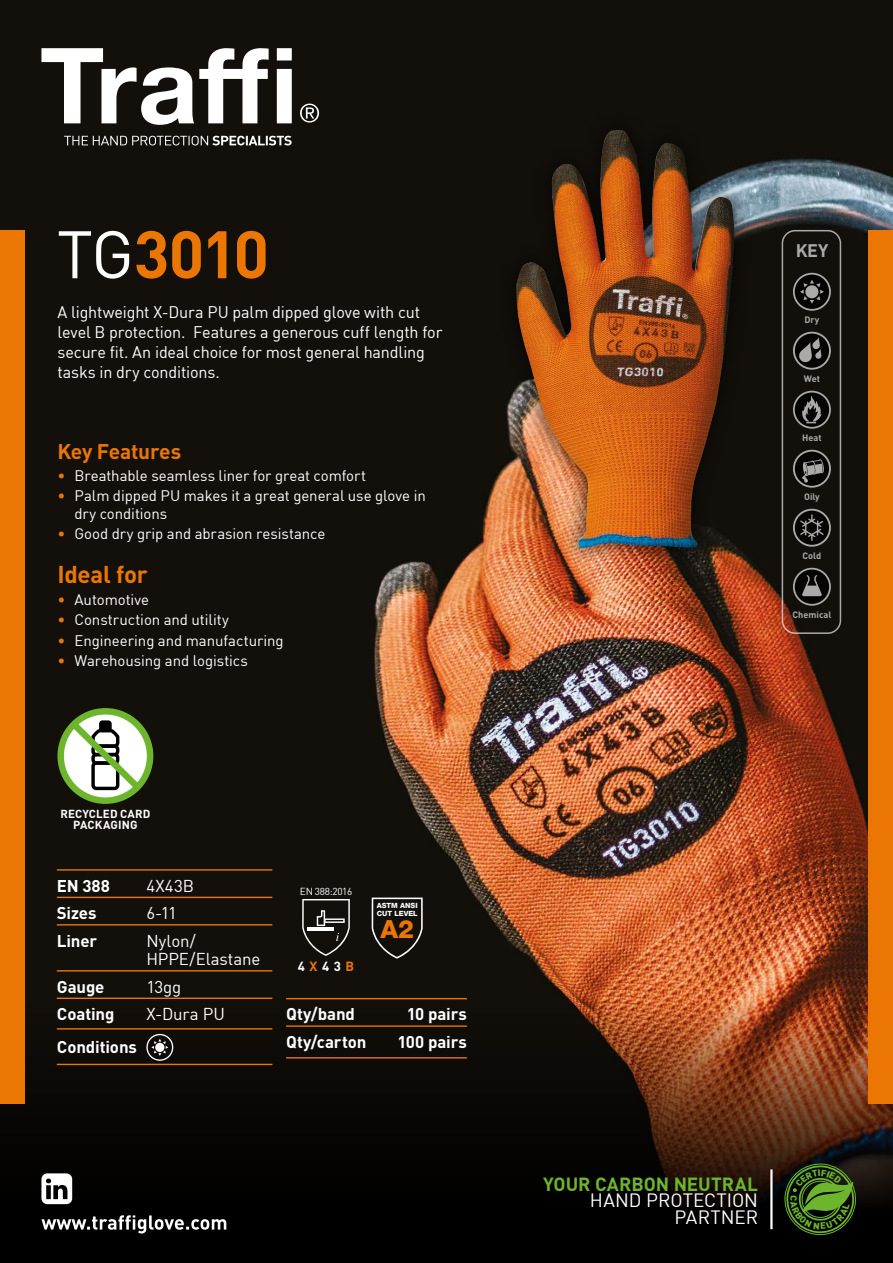
<style>
.page{position:relative;width:893px;height:1263px;background:#fff}
.page>*{position:absolute;margin:0;border:0;box-sizing:border-box;transform-origin:0 0}
.t1{font:700 66px "DIN";color:#eb7604}
.t2{font:800 25.2px "Helvetica Neue LT Std";color:#eb7604}
.t3{font:700 24px "DIN";letter-spacing:-.01em;color:#eb7604}
.t4{font:700 21px "DIN";letter-spacing:-.015em;color:#eb7604}
.t5{font:18.9px/16.6px "DIN";color:#fff;text-align:right}
.t6{font:700 18.9px "DIN";color:#6cb52d}
.t7{font:700 18px "DIN";color:#fff}
.t8{font:700 16.8px "DIN";letter-spacing:-.005em;color:#fff}
.t9{font:16.8px/18.6px "DIN";letter-spacing:-.005em;color:#fff}
.t10{font:16.5px/19.8px "DIN";letter-spacing:-.01em;color:#fff}
.t11{font:15px/18px "DIN";letter-spacing:-.005em;color:#fff}
.t12{font:700 13.2px "DIN";color:#fff}
.t13{font:700 11.55px/11.6px "DIN";letter-spacing:.01em;color:#fff;text-align:center}
.t14{font:10.05px "DIN";letter-spacing:-.03em;color:#fff}
.t15{font:700 9.15px "DIN";color:#fff}
.t16{font:800 7.2px/8.6px "Helvetica Neue LT Std";color:#fff}
.s1{font-weight:400;color:#fff}
.s2{color:#eb7604}
</style>
<div class="page">
<img style="left:0;top:0;width:893px;height:1001px">
<svg style="left:0;top:1001px;width:893px;height:262px;background:#1d1008"></svg>
<svg style="left:41px;top:1215px;width:185px;height:18px"></svg>
<svg style="left:41px;top:1173px;width:31px;height:31px"></svg>
<svg style="left:41px;top:48px;width:251px;height:77px"></svg>
<svg style="left:300px;top:104px;width:19px;height:18px"></svg>
<svg style="left:64px;top:136px;width:228px;height:9px;background:#62605d"></svg>
<hr style="left:770px;top:1169px;width:3px;height:60px;background:#fff">
<div style="left:868px;top:230px;width:25px;height:874px;background:#eb7604"></div>
<div style="left:0;top:230px;width:24px;height:874px;background:#eb7604"></div>
<div style="left:498px;top:111px;width:255px;height:455px;background:#000;opacity:.75"></div>
<img style="left:516px;top:130px;width:219px;height:418px">
<svg style="left:794px;top:274px;width:36px;height:36px"></svg>
<div style="left:793px;top:273px;width:38px;height:38px;border:2px solid #fff;border-radius:50%"></div>
<svg style="left:800px;top:280px;width:24px;height:24px"></svg>
<svg style="left:794px;top:392px;width:36px;height:36px"></svg>
<div style="left:793px;top:391px;width:38px;height:38px;border:2px solid #fff;border-radius:50%"></div>
<svg style="left:802px;top:396px;width:20px;height:27px"></svg>
<div style="left:793px;top:509px;width:38px;height:38px;border:2px solid #fff;border-radius:50%"></div>
<svg style="left:795px;top:511px;width:34px;height:34px"></svg>
<svg style="left:794px;top:569px;width:36px;height:36px"></svg>
<div style="left:793px;top:568px;width:38px;height:38px;border:2px solid #fff;border-radius:50%"></div>
<svg style="left:802px;top:575px;width:20px;height:21px"></svg>
<div style="left:793px;top:332px;width:38px;height:38px;border:2px solid #fff;border-radius:50%"></div>
<svg style="left:795px;top:334px;width:34px;height:34px"></svg>
<div style="left:793px;top:450px;width:38px;height:38px;border:2px solid #fff;border-radius:50%"></div>
<svg style="left:795px;top:452px;width:34px;height:34px"></svg>
<div style="left:782px;top:230px;width:59px;height:404px;border:2px solid #fff;border-radius:13px"></div>
<hr style="left:57px;top:869px;width:215px;height:1px;background:#eb7604">
<hr style="left:57px;top:897px;width:215px;height:1px;background:#eb7604">
<hr style="left:57px;top:924px;width:215px;height:1px;background:#eb7604">
<hr style="left:57px;top:970px;width:215px;height:1px;background:#eb7604">
<hr style="left:57px;top:997px;width:215px;height:2px;background:#eb7604">
<hr style="left:57px;top:1028px;width:215px;height:1px;background:#eb7604">
<hr style="left:57px;top:1064px;width:215px;height:1px;background:#eb7604">
<div style="left:146px;top:1034px;width:27px;height:27px;border:1px solid #fff;border-radius:50%"></div>
<svg style="left:151px;top:1039px;width:17px;height:17px"></svg>
<svg style="left:302px;top:899px;width:48px;height:57px;background:#3d3b37"></svg>
<hr style="left:286px;top:998px;width:181px;height:1px;background:#eb7604">
<hr style="left:286px;top:1025px;width:181px;height:2px;background:#eb7604">
<hr style="left:286px;top:1057px;width:181px;height:1px;background:#eb7604">
<svg style="left:372px;top:897px;width:51px;height:61px;background:#282521"></svg>
<svg style="left:61px;top:711px;width:89px;height:90px"></svg>
<div style="left:57px;top:708px;width:96px;height:96px;border:6px solid #6cb52d;border-radius:50%"></div>
<svg style="left:66px;top:716px;width:79px;height:78px"></svg>
<svg style="left:782px;top:1161px;width:76px;height:76px;background:#273c12"></svg>
<h1 class="t1" style="left:57px;top:211px;width:214px"><span class="s1">TG</span>3010</h1>
<p class="t10" style="left:57px;top:302px;width:386px">A lightweight X-Dura PU palm dipped glove with cut level B protection. Features a generous cuff length for secure fit. An ideal choice for most general handling tasks in dry conditions.</p>
<h3 class="t4" style="left:57px;top:438px;width:125px">Key Features</h3>
<p class="t11" style="left:57px;top:466px;width:310px"><span class="s2">•</span> Breathable seamless liner for great comfort</p>
<p class="t11" style="left:74px;top:487px;width:353px;text-indent:-17px"><span class="s2">•</span> Palm dipped PU makes it a great general use glove in dry conditions</p>
<p class="t11" style="left:57px;top:525px;width:269px"><span class="s2">•</span> Good dry grip and abrasion resistance</p>
<h3 class="t3" style="left:57px;top:559px;width:92px">Ideal for</h3>
<p class="t11" style="left:57px;top:591px;width:93px"><span class="s2">•</span> Automotive</p>
<p class="t11" style="left:57px;top:611px;width:173px"><span class="s2">•</span> Construction and utility</p>
<p class="t11" style="left:57px;top:631px;width:228px"><span class="s2">•</span> Engineering and manufacturing</p>
<p class="t11" style="left:57px;top:651px;width:192px"><span class="s2">•</span> Warehousing and logistics</p>
<p class="t13" style="left:60px;top:807px;width:91px">RECYCLED CARD<br>PACKAGING</p>
<p class="t8" style="left:57px;top:874px;width:55px">EN 388</p>
<p class="t9" style="left:146px;top:876px;width:49px">4X43B</p>
<p class="t8" style="left:57px;top:902px;width:41px">Sizes</p>
<p class="t9" style="left:146px;top:903px;width:32px">6-11</p>
<p class="t8" style="left:57px;top:929px;width:42px">Liner</p>
<p class="t9" style="left:146px;top:931px;width:116px">Nylon/<br>HPPE/Elastane</p>
<p class="t8" style="left:57px;top:975px;width:49px">Gauge</p>
<p class="t9" style="left:146px;top:977px;width:36px">13gg</p>
<p class="t8" style="left:57px;top:1003px;width:59px">Coating</p>
<p class="t9" style="left:146px;top:1004px;width:80px">X-Dura PU</p>
<p class="t8" style="left:57px;top:1036px;width:82px">Conditions</p>
<p class="t14" style="left:300px;top:885px;width:54px">EN 388:2016</p>
<p class="t12" style="left:298px;top:957px;width:58px">4 <span class="s2">X</span> 4 3 <span class="s2">B</span></p>
<p class="t16" style="left:377px;top:901px;width:42px">ASTM ANSI<br>CUT LEVEL</p>
<h2 class="t2" style="left:380px;top:914px;width:35px">A2</h2>
<p class="t8" style="left:286px;top:1003px;width:70px">Qty/band</p>
<p class="t8" style="left:407px;top:1003px;width:62px">10 pairs</p>
<p class="t8" style="left:286px;top:1031px;width:82px">Qty/carton</p>
<p class="t8" style="left:398px;top:1031px;width:71px">100 pairs</p>
<p class="t7" style="left:795px;top:239px;width:35px">KEY</p>
<p class="t15" style="left:804px;top:314px;width:16px">Dry</p>
<p class="t15" style="left:804px;top:373px;width:18px">Wet</p>
<p class="t15" style="left:802px;top:432px;width:21px">Heat</p>
<p class="t15" style="left:804px;top:491px;width:17px">Oily</p>
<p class="t15" style="left:802px;top:550px;width:20px">Cold</p>
<p class="t15" style="left:792px;top:609px;width:40px">Chemical</p>
<p class="t6" style="left:543px;top:1171px;width:216px">YOUR CARBON NEUTRAL</p>
<p class="t5" style="left:590px;top:1192px;width:170px">HAND PROTECTION<br>PARTNER</p>
</div>
